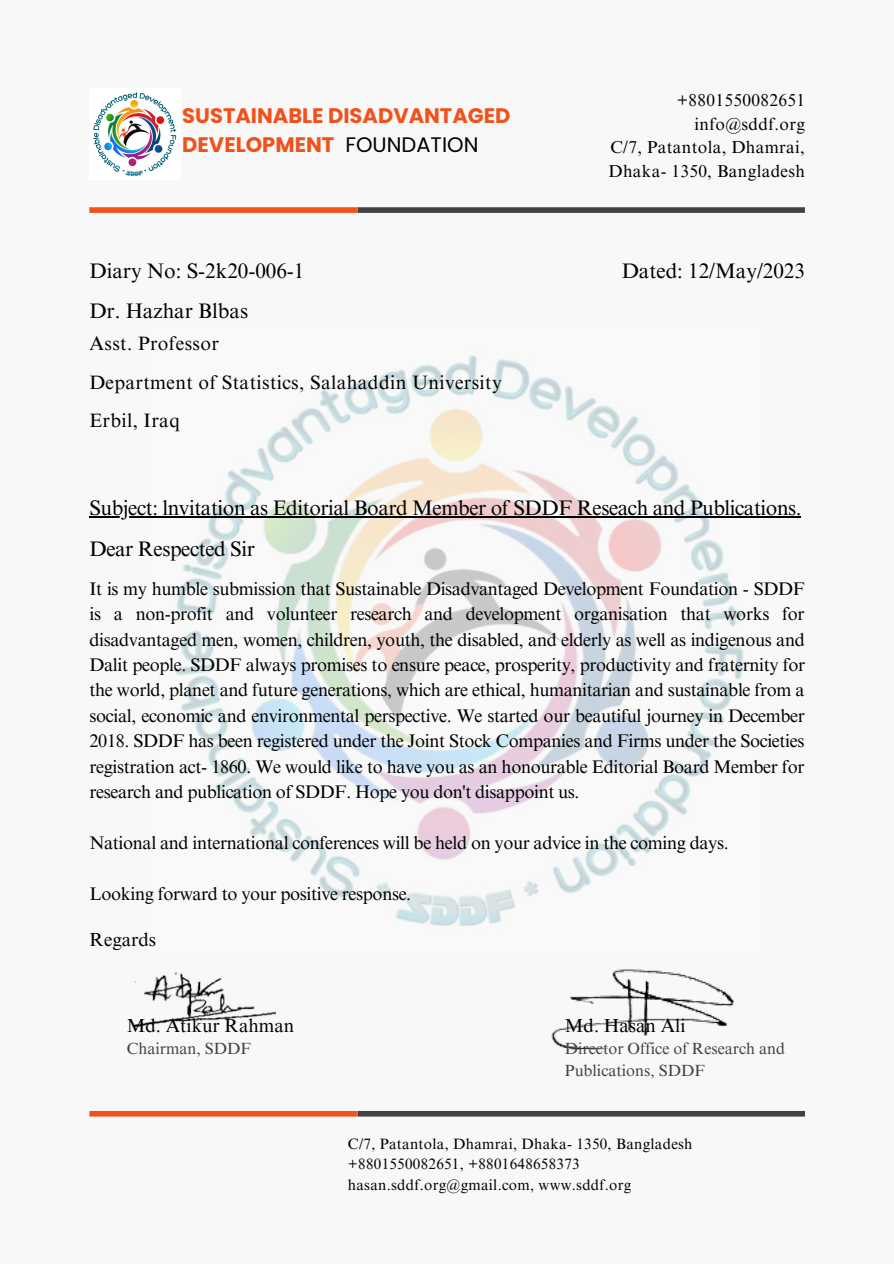
<style>
.page{position:relative;width:894px;height:1264px;background:#fff}
.page>*{position:absolute;margin:0;border:0;box-sizing:border-box;transform-origin:0 0}
.t1{font:21px "Times NRMT Pro";letter-spacing:-.02em;color:#000}
.t2{font:21px "Times NRMT Pro";color:#000}
.t3{font:700 21px/29.2px "Poppins";color:#f1511b}
.t4{font:19.35px "Times NRMT Pro";letter-spacing:.02em;color:#000}
.t5{font:18.9px "Times NRMT Pro";color:#000}
.t6{font:18.3px/25.3px "Times NRMT Pro";letter-spacing:-.02em;color:#000;text-align:justify}
.t7{font:17.25px/23.7px "Times NRMT Pro";letter-spacing:.02em;color:#000}
.t8{font:16.2px/22.5px "Times NRMT Pro";color:#444142}
.t9{font:15px "Times NRMT Pro";letter-spacing:.02em;color:#000}
.s1{font-weight:400;color:#000}
</style>
<div class="page">
<div style="left:0;top:0;width:893px;height:1263px;background:#f8f8f8"></div>
<img style="left:93px;top:92px;width:84px;height:84px">
<div style="left:357px;top:1110px;width:447px;height:6px;background:#444142"></div>
<div style="left:89px;top:1110px;width:268px;height:6px;background:#f1511b"></div>
<div style="left:357px;top:207px;width:447px;height:6px;background:#444142"></div>
<div style="left:89px;top:207px;width:268px;height:6px;background:#f1511b"></div>
<img style="left:149px;top:355px;width:614px;height:571px">
<img style="left:551px;top:969px;width:183px;height:81px">
<img style="left:135px;top:972px;width:141px;height:55px">
<hr style="left:89px;top:516px;width:712px;height:1px;background:#000">
<p class="t3" style="left:182px;top:101px;width:329px">SUSTAINABLE DISADVANTAGED<br>DEVELOPMENT <span class="s1">FOUNDATION</span></p>
<p class="t2" style="left:89px;top:263px;width:216px">Diary No: S-2k20-006-1</p>
<p class="t2" style="left:89px;top:303px;width:160px">Dr. Hazhar Blbas</p>
<p class="t4" style="left:89px;top:336px;width:131px">Asst. Professor</p>
<p class="t4" style="left:89px;top:375px;width:414px">Department of Statistics, Salahaddin University</p>
<p class="t4" style="left:89px;top:413px;width:92px">Erbil, Iraq</p>
<p class="t7" style="left:676px;top:90px;width:130px">+8801550082651</p>
<p class="t7" style="left:694px;top:114px;width:112px">info@sddf.org</p>
<p class="t7" style="left:608px;top:138px;width:198px">C/7, Patantola, Dhamrai,<br>Dhaka- 1350, Bangladesh</p>
<p class="t2" style="left:621px;top:263px;width:185px">Dated: 12/May/2023</p>
<p class="t1" style="left:89px;top:500px;width:713px">Subject: lnvitation as Editorial Board Member of SDDF Reseach and Publications.</p>
<p class="t1" style="left:89px;top:541px;width:167px">Dear Respected Sir</p>
<p class="t6" style="left:89px;top:578px;width:717px">It is my humble submission that Sustainable Disadvantaged Development Foundation - SDDF is a non-profit and volunteer research and development organisation that works for disadvantaged men, women, children, youth, the disabled, and elderly as well as indigenous and Dalit people. SDDF always promises to ensure peace, prosperity, productivity and fraternity for the world, planet and future generations, which are ethical, humanitarian and sustainable from a social, economic and environmental perspective. We started our beautiful journey in December 2018. SDDF has been registered under the Joint Stock Companies and Firms under the Societies registration act- 1860. We would like to have you as an honourable Editorial Board Member for research and publication of SDDF. Hope you don't disappoint us.</p>
<p class="t6" style="left:89px;top:832px;width:640px">National and international conferences will be held on your advice in the coming days.</p>
<p class="t6" style="left:89px;top:883px;width:323px">Looking forward to your positive response.</p>
<p class="t5" style="left:89px;top:932px;width:68px">Regards</p>
<p class="t5" style="left:127px;top:1018px;width:169px">Md. Atikur Rahman</p>
<p class="t8" style="left:127px;top:1039px;width:126px">Chairman, SDDF</p>
<p class="t5" style="left:564px;top:1018px;width:122px">Md. Hasan Ali</p>
<p class="t8" style="left:564px;top:1039px;width:221px">Director Office of Research and<br>Publications, SDDF</p>
<p class="t9" style="left:348px;top:1138px;width:346px">C/7, Patantola, Dhamrai, Dhaka- 1350, Bangladesh</p>
<p class="t9" style="left:348px;top:1158px;width:233px">+8801550082651, +8801648658373</p>
<p class="t9" style="left:348px;top:1178px;width:285px">hasan.sddf.org@gmail.com, www.sddf.org</p>
</div>
